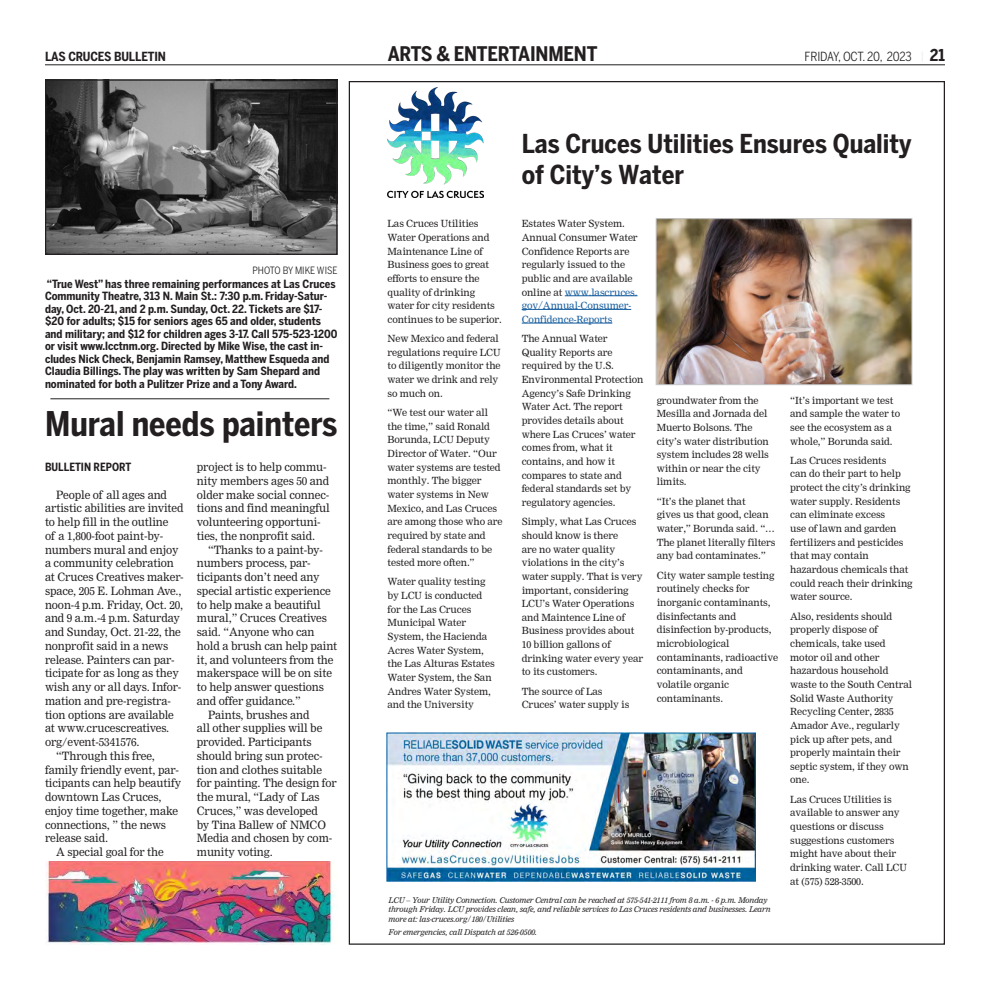
<style>
.page{position:relative;width:990px;height:990px;background:#fff}
.page>*{position:absolute;margin:0;border:0;box-sizing:border-box;transform-origin:0 0}
.Head_36_BSCB{font:700 33.75px "Benton Sans Cond";color:#231f20}
.t1{font:700 condensed 25.88px/31px "Benton Sans";color:#231f20}
.t2{font:700 20px "Benton Sans Cond";letter-spacing:-.01em;color:#231f20}
.t3{font:12.5px "Benton Sans Cond";letter-spacing:-.015em;color:#231f20}
.t4{font:700 12.5px "Benton Sans Cond";letter-spacing:-.01em;color:#231f20}
.Body_rag{font:11.25px/13.8px "Nimrod MT Std";letter-spacing:-.01em;color:#231f20}
.Cutline{font:700 11.25px/12.5px "Benton Sans Cond";color:#231f20}
.Byline_1{font:700 11.25px "Benton Sans Cond";color:#231f20}
.Cutline_credit{font:10px "Benton Sans Cond";color:#231f20}
.t5{font:9.75px/13.6px "Nimrod Cyr";letter-spacing:-.01em;color:#231f20}
.t6{font:7.75px/9.4px "Nimrod Cyr Inclined";letter-spacing:-.02em;color:#231f20}
.s1{font-family:"Myriad Pro";font-size:10px;color:#e9e6e6}
.s2{font-weight:700;font-size:16.25px}
.s3{color:#175d9e}
</style>
<div class="page">
<img style="left:387px;top:732px;width:368px;height:149px">
<hr style="left:565px;top:296px;width:73px;height:1px;background:#175d9e">
<hr style="left:522px;top:309px;width:109px;height:1px;background:#175d9e">
<hr style="left:522px;top:323px;width:90px;height:1px;background:#175d9e">
<img style="left:658px;top:220px;width:252px;height:163px">
<div style="left:656px;top:218px;width:256px;height:167px;border:1px solid #c7c8ca"></div>
<img style="left:387px;top:88px;width:97px;height:109px">
<img style="left:47px;top:81px;width:289px;height:172px">
<div style="left:45px;top:79px;width:293px;height:176px;border:1px solid #231f20"></div>
<hr style="left:50px;top:398px;width:279px;height:1px;background:#231f20">
<img style="left:45px;top:861px;width:290px;height:84px">
<hr style="left:45px;top:64px;width:900px;height:1px;background:#231f20">
<p class="t4" style="left:45px;top:49px;width:123px">LAS CRUCES BULLETIN</p>
<p class="t2" style="left:388px;top:42px;width:211px">ARTS &amp; ENTERTAINMENT</p>
<p class="t3" style="left:805px;top:49px;width:142px">FRIDAY, OCT. 20, 2023 <span class="s1">|</span> <span class="s2">21</span></p>
<p class="Cutline_credit" style="left:252px;top:265px;width:87px">PHOTO BY MIKE WISE</p>
<p class="Cutline" style="left:45px;top:277px;width:294px">“True West” has three remaining performances at Las Cruces Community Theatre, 313 N. Main St.: 7:30 p.m. Friday-Satur&shy;day, Oct. 20-21, and 2 p.m. Sunday, Oct. 22. Tickets are $17- $20 for adults; $15 for seniors ages 65 and older, students and military; and $12 for children ages 3-17. Call 575-523-1200 or visit www.lcctnm.org. Directed by Mike Wise, the cast in&shy;cludes Nick Check, Benjamin Ramsey, Matthew Esqueda and Claudia Billings. The play was written by Sam Shepard and nominated for both a Pulitzer Prize and a Tony Award.</p>
<p class="Head_36_BSCB" style="left:45px;top:404px;width:294px">Mural needs painters</p>
<p class="Byline_1" style="left:45px;top:461px;width:88px">BULLETIN REPORT</p>
<p class="Body_rag" style="left:45px;top:488px;width:140px;text-indent:11px">People of all ages and artistic abilities are invited to help fill in the outline<br>of a 1,800-foot paint-by&shy;numbers mural and enjoy a community celebration at Cruces Creatives maker&shy;space, 205 E. Lohman Ave., noon-4 p.m. Friday, Oct. 20, and 9 a.m.-4 p.m. Saturday and Sunday, Oct. 21-22, the nonprofit said in a news release. Painters can par&shy;ticipate for as long as they wish any or all days. Infor&shy;mation and pre-registra&shy;tion options are available at www.crucescreatives. org/event-5341576.</p>
<p class="Body_rag" style="left:45px;top:749px;width:138px;text-indent:11px">“Through this free, family friendly event, par&shy;ticipants can help beautify downtown Las Cruces, enjoy time together, make connections, ” the news release said.</p>
<p class="Body_rag" style="left:56px;top:845px;width:109px">A special goal for the</p>
<p class="Body_rag" style="left:197px;top:460px;width:134px">project is to help commu&shy;nity members ages 50 and older make social connec&shy;tions and find meaningful volunteering opportuni&shy;ties, the nonprofit said.</p>
<p class="Body_rag" style="left:197px;top:543px;width:142px;text-indent:11px">“Thanks to a paint-by&shy;numbers process, par&shy;ticipants don’t need any special artistic experience to help make a beautiful mural,” Cruces Creatives said. “Anyone who can hold a brush can help paint it, and volunteers from the makerspace will be on site to help answer questions and offer guidance.”</p>
<p class="Body_rag" style="left:197px;top:708px;width:141px;text-indent:11px">Paints, brushes and<br>all other supplies will be provided. Participants should bring sun protec&shy;tion and clothes suitable for painting. The design for the mural, “Lady of Las<br>Cruces,” was developed<br>by Tina Ballew of NMCO<br>Media and chosen by com&shy;munity voting.</p>
<p class="t5" style="left:387px;top:217px;width:116px">Las Cruces Utilities<br>Water Operations and<br>Maintenance Line of<br>Business goes to great efforts to ensure the quality of drinking water for city residents continues to be superior.</p>
<p class="t5" style="left:387px;top:332px;width:115px">New Mexico and federal regulations require LCU to diligently monitor the water we drink and rely so much on.</p>
<p class="t5" style="left:387px;top:406px;width:117px">“We test our water all the time,” said Ronald<br>Borunda, LCU Deputy<br>Director of Water. “Our water systems are tested monthly. The bigger water systems in New<br>Mexico, and Las Cruces are among those who are required by state and federal standards to be tested more often.”</p>
<p class="t5" style="left:387px;top:575px;width:109px">Water quality testing by LCU is conducted for the Las Cruces<br>Municipal Water<br>System, the Hacienda<br>Acres Water System, the Las Alturas Estates<br>Water System, the San<br>Andres Water System, and the University</p>
<p class="t1" style="left:522px;top:128px;width:391px">Las Cruces Utilities Ensures Quality of City’s Water</p>
<p class="t5" style="left:522px;top:217px;width:118px">Estates Water System.<br>Annual Consumer Water<br>Confidence Reports are regularly issued to the public and are available online at <span class="s3">www.lascruces. gov/Annual-Consumer-<br>Confidence-Reports</span></p>
<p class="t5" style="left:522px;top:332px;width:123px">The Annual Water<br>Quality Reports are required by the U.S.<br>Environmental Protection<br>Agency’s Safe Drinking<br>Water Act. The report provides details about where Las Cruces’ water comes from, what it contains, and how it compares to state and federal standards set by regulatory agencies.</p>
<p class="t5" style="left:522px;top:515px;width:123px">Simply, what Las Cruces should know is there<br>are no water quality violations in the city’s water supply. That is very important, considering<br>LCU’s Water Operations and Maintence Line of<br>Business provides about<br>10 billion gallons of drinking water every year to its customers.</p>
<p class="t5" style="left:522px;top:684px;width:109px">The source of Las<br>Cruces’ water supply is</p>
<p class="t5" style="left:657px;top:393px;width:114px">groundwater from the<br>Mesilla and Jornada del<br>Muerto Bolsons. The city’s water distribution system includes 28 wells within or near the city limits.</p>
<p class="t5" style="left:657px;top:494px;width:120px">“It’s the planet that<br>gives us that good, clean water,” Borunda said. “…<br>The planet literally filters any bad contaminates.”</p>
<p class="t5" style="left:657px;top:568px;width:123px">City water sample testing routinely checks for inorganic contaminants, disinfectants and disinfection by-products, microbiological contaminants, radioactive contaminants, and volatile organic contaminants.</p>
<p class="t5" style="left:790px;top:393px;width:111px">“It’s important we test and sample the water to see the ecosystem as a whole,” Borunda said.</p>
<p class="t5" style="left:790px;top:454px;width:124px">Las Cruces residents<br>can do their part to help protect the city’s drinking water supply. Residents can eliminate excess<br>use of lawn and garden fertilizers and pesticides that may contain hazardous chemicals that could reach their drinking water source.</p>
<p class="t5" style="left:790px;top:609px;width:123px">Also, residents should properly dispose of chemicals, take used motor oil and other hazardous household waste to the South Central<br>Solid Waste Authority<br>Recycling Center, 2835<br>Amador Ave., regularly pick up after pets, and properly maintain their septic system, if they own one.</p>
<p class="t5" style="left:790px;top:792px;width:118px">Las Cruces Utilities is available to answer any questions or discuss suggestions customers might have about their drinking water. Call LCU at (575) 528-3500.</p>
<p class="t6" style="left:389px;top:896px;width:384px">LCU – Your Utility Connection. Customer Central can be reached at 575-541-2111 from 8 a.m. - 6 p.m. Monday through Friday. LCU provides clean, safe, and reliable services to Las Cruces residents and businesses. Learn more at: las-cruces.org/180/Utilities</p>
<p class="t6" style="left:389px;top:928px;width:150px">For emergencies, call Dispatch at 526-0500.</p>
</div>
